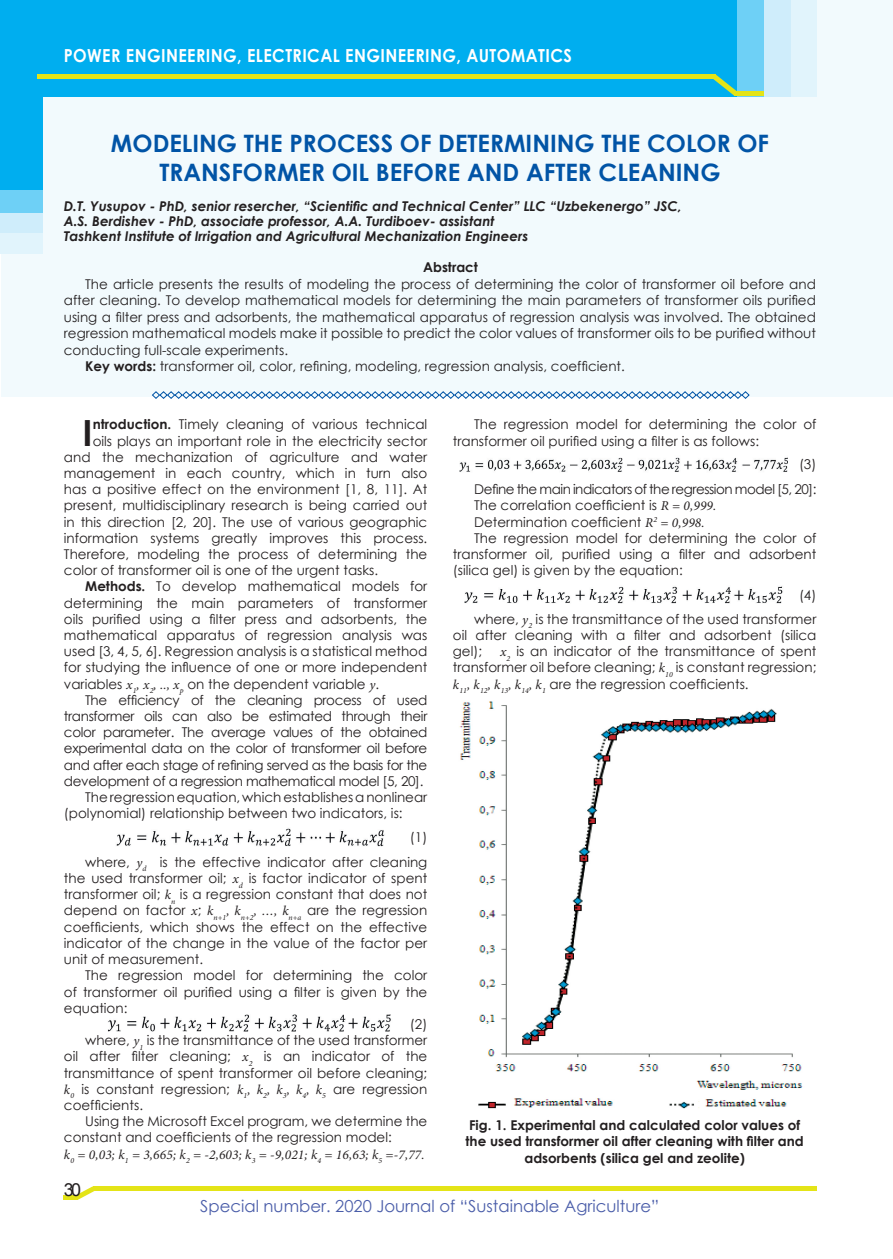
<style>
.page{position:relative;width:893px;height:1259px;background:#fff}
.page>*{position:absolute;margin:0;border:0;box-sizing:border-box;transform-origin:0 0}
.t1{font:700 36px "Century Gothic";color:#231f20}
.t2{font:700 24px/28.8px "Century Gothic";color:#0154a6;text-align:center}
.t3{font:700 18px "Century Gothic";letter-spacing:.025em;color:#fff;scale:.9 1}
.t4{font:18px "Arial";color:#231f20}
.t5{font:16.5px "Century Gothic";color:#4a5da9}
.t6{font:13.5px/16.2px "Century Gothic";color:#231f20;text-align:justify}
.t7{font:italic 700 13.5px "Century Gothic";color:#231f20}
.t8{font:700 13.5px/16.5px "Century Gothic";color:#231f20;text-align:center}
.t9{font:italic 13.5px "Minion Pro";letter-spacing:.01em;color:#231f20}
.t10{font:13.5px "Century Gothic";letter-spacing:-.035em;color:#231f20}
.s1{font-weight:700}
.s2{font-family:"Minion Pro";font-style:italic}
</style>
<div class="page">
<div style="left:1px;top:0;width:892px;height:396px;background:#f2fafd"></div>
<svg style="left:152px;top:391px;width:598px;height:8px"></svg>
<img style="left:116px;top:828px;width:269px;height:19px">
<img style="left:108px;top:1015px;width:283px;height:17px">
<img style="left:460px;top:457px;width:328px;height:15px">
<img style="left:465px;top:586px;width:318px;height:18px">
<img style="left:459px;top:701px;width:344px;height:408px">
<div style="left:388px;top:0;width:428px;height:96px;background:#e1f4fc"></div>
<div style="left:358px;top:0;width:432px;height:96px;background:#cfedfb"></div>
<div style="left:177px;top:0;width:586px;height:96px;background:#6ed0f6"></div>
<div style="left:0;top:0;width:737px;height:96px;background:#00aeef"></div>
<div style="left:0;top:160px;width:42px;height:94px;background:#e1f4fc"></div>
<div style="left:0;top:160px;width:42px;height:73px;background:#cfedfb"></div>
<div style="left:0;top:160px;width:42px;height:52px;background:#6ed0f6"></div>
<div style="left:0;top:95px;width:42px;height:95px;background:#00aeef"></div>
<div style="left:37px;top:74px;width:678px;height:5px;background:#e4e417"></div>
<hr style="left:735px;top:92px;width:29px;height:4px;background:#e4e417">
<svg style="left:713px;top:74px;width:25px;height:22px"></svg>
<div style="left:93px;top:1186px;width:723px;height:5px;background:#e4e417"></div>
<div style="left:64px;top:1194px;width:14px;height:5px;background:#e4e417"></div>
<svg style="left:76px;top:1186px;width:19px;height:13px"></svg>
<p class="t3" style="left:64px;top:42px;width:566px">POWER ENGINEERING, ELECTRICAL ENGINEERING, AUTOMATICS</p>
<p class="t2" style="left:111px;top:128px;width:660px">MODELING THE PROCESS OF DETERMINING THE COLOR OF<br>TRANSFORMER OIL BEFORE AND AFTER CLEANING</p>
<p class="t7" style="left:64px;top:196px;width:620px">D.T. Yusupov - PhD, senior resercher, “Scientific and Technical Center” LLC “Uzbekenergo” JSC,</p>
<p class="t7" style="left:64px;top:211px;width:432px">A.S. Berdishev - PhD, associate professor, A.A. Turdiboev- assistant</p>
<p class="t7" style="left:64px;top:226px;width:466px">Tashkent Institute of Irrigation and Agricultural Mechanization Engineers</p>
<p class="t8" style="left:423px;top:258px;width:56px">Abstract</p>
<p class="t6" style="left:64px;top:275px;width:754px;text-indent:21px">The article presents the results of modeling the process of determining the color of transformer oil before and after cleaning. To develop mathematical models for determining the main parameters of transformer oils purified using a filter press and adsorbents, the mathematical apparatus of regression analysis was involved. The obtained regression mathematical models make it possible to predict the color values of transformer oils to be purified without conducting full-scale experiments.</p>
<p class="t6" style="left:85px;top:358px;width:541px"><span class="s1">Key words:</span> transformer oil, color, refining, modeling, regression analysis, coefficient.</p>
<p class="t6" style="left:453px;top:416px;width:365px;text-indent:21px">The regression model for determining the color of transformer oil purified using a filter is as follows:</p>
<p class="t6" style="left:799px;top:456px;width:19px">(3)</p>
<p class="t10" style="left:474px;top:480px;width:344px">Define the main indicators of the regression model [5, 20]:</p>
<p class="t6" style="left:474px;top:497px;width:244px">The correlation coefficient is <span class="s2">R = 0,999.</span></p>
<p class="t6" style="left:474px;top:513px;width:232px">Determination coefficient <span class="s2">R</span><sup>2</sup> <span class="s2">= 0,998.</span></p>
<p class="t6" style="left:453px;top:529px;width:365px;text-indent:21px">The regression model for determining the color of transformer oil, purified using a filter and adsorbent (silica gel) is given by the equation:</p>
<p class="t6" style="left:799px;top:587px;width:19px">(4)</p>
<p class="t6" style="left:453px;top:610px;width:365px;text-indent:21px">where, <span class="s2">y</span><sub>2</sub> is the transmittance of the used transformer oil after cleaning with a filter and adsorbent (silica gel);</p>
<p class="t1" style="left:83px;top:405px;width:12px">I</p>
<p class="t6" style="left:93px;top:416px;width:336px"><span class="s1">ntroduction.</span> Timely cleaning of various technical</p>
<p class="t6" style="left:93px;top:432px;width:336px">oils plays an important role in the electricity sector</p>
<p class="t6" style="left:64px;top:448px;width:365px">and the mechanization of agriculture and water</p>
<p class="t6" style="left:64px;top:465px;width:365px">management in each country, which in turn also</p>
<p class="t6" style="left:64px;top:481px;width:365px">has a positive effect on the environment [1, 8, 11]. At</p>
<p class="t6" style="left:64px;top:497px;width:365px">present, multidisciplinary research is being carried out</p>
<p class="t6" style="left:64px;top:513px;width:365px">in this direction [2, 20]. The use of various geographic</p>
<p class="t6" style="left:64px;top:529px;width:365px">information systems greatly improves this process.</p>
<p class="t6" style="left:64px;top:546px;width:365px">Therefore, modeling the process of determining the</p>
<p class="t6" style="left:64px;top:562px;width:316px">color of transformer oil is one of the urgent tasks.</p>
<p class="t6" style="left:64px;top:578px;width:365px;text-indent:21px"><span class="s1">Methods.</span> To develop mathematical models for determining the main parameters of transformer oils purified using a filter press and adsorbents, the mathematical apparatus of regression analysis was used [3, 4, 5, 6]. Regression analysis is a statistical method for studying the influence of one or more independent variables <span class="s2">x</span><sub>1</sub><span class="s2">, x</span><sub>2</sub><span class="s2">, .., x</span><sub>p</sub> on the dependent variable <span class="s2">y</span>.</p>
<p class="t6" style="left:64px;top:691px;width:365px;text-indent:21px">The efficiency of the cleaning process of used transformer oils can also be estimated through their color parameter. The average values of the obtained experimental data on the color of transformer oil before and after each stage of refining served as the basis for the development of a regression mathematical model [5, 20].</p>
<p class="t6" style="left:64px;top:789px;width:365px;text-indent:21px">The regression equation, which establishes a nonlinear (polynomial) relationship between two indicators, is:</p>
<p class="t6" style="left:410px;top:829px;width:19px">(1)</p>
<p class="t6" style="left:64px;top:853px;width:365px;text-indent:21px">where, <span class="s2">у</span><sub>d</sub> is the effective indicator after cleaning the used transformer oil; <span class="s2">х</span><sub>d</sub> is factor indicator of spent transformer oil; <span class="s2">k</span><sub>n</sub> is a regression constant that does not depend on factor <span class="s2">x</span>; <span class="s2">k</span><sub>n+1</sub><span class="s2">, k</span><sub>n+2</sub><span class="s2">, …, k</span><sub>n+a</sub> are the regression coefficients, which shows the effect on the effective indicator of the change in the value of the factor per unit of measurement.</p>
<p class="t6" style="left:64px;top:967px;width:365px;text-indent:21px">The regression model for determining the color of transformer oil purified using a filter is given by the equation:</p>
<p class="t6" style="left:410px;top:1015px;width:19px">(2)</p>
<p class="t6" style="left:64px;top:1032px;width:365px;text-indent:21px">where, <span class="s2">у</span><sub>1</sub> is the transmittance of the used transformer oil after filter cleaning; <span class="s2">х</span><sub>2</sub> is an indicator of the transmittance of spent transformer oil before cleaning; <span class="s2">k</span><sub>0</sub> is constant regression; <span class="s2">k</span><sub>1</sub><span class="s2">, k</span><sub>2</sub><span class="s2">, k</span><sub>3</sub><span class="s2">, k</span><sub>4</sub><span class="s2">, k</span><sub>5</sub> are regression coefficients.</p>
<p class="t6" style="left:64px;top:1113px;width:365px;text-indent:21px">Using the Microsoft Excel program, we determine the constant and coefficients of the regression model:</p>
<p class="t9" style="left:64px;top:1145px;width:362px">k<sub>0</sub> = 0,03; k<sub>1</sub> = 3,665; k<sub>2</sub> = -2,603; k<sub>3</sub> = -9,021; k<sub>4</sub> = 16,63; k<sub>5</sub> =-7,77.</p>
<p class="t6" style="left:453px;top:643px;width:365px;text-indent:47px"><span class="s2">x</span><sub>2</sub> is an indicator of the transmittance of spent transformer oil before cleaning; <span class="s2">k</span><sub>10</sub> is constant regression; <span class="s2">k</span><sub>11</sub><span class="s2">, k</span><sub>12</sub><span class="s2">, k</span><sub>13</sub><span class="s2">, k</span><sub>14</sub><span class="s2">, k</span><sub>1</sub> are the regression coefficients.</p>
<p class="t8" style="left:465px;top:1115px;width:340px">Fig. 1. Experimental and calculated color values of the used transformer oil after cleaning with filter and adsorbents (silica gel and zeolite)</p>
<p class="t5" style="left:200px;top:1194px;width:460px">Special number. 2020 Journal of “Sustainable Agriculture”</p>
<p class="t4" style="left:64px;top:1177px;width:19px">30</p>
</div>
